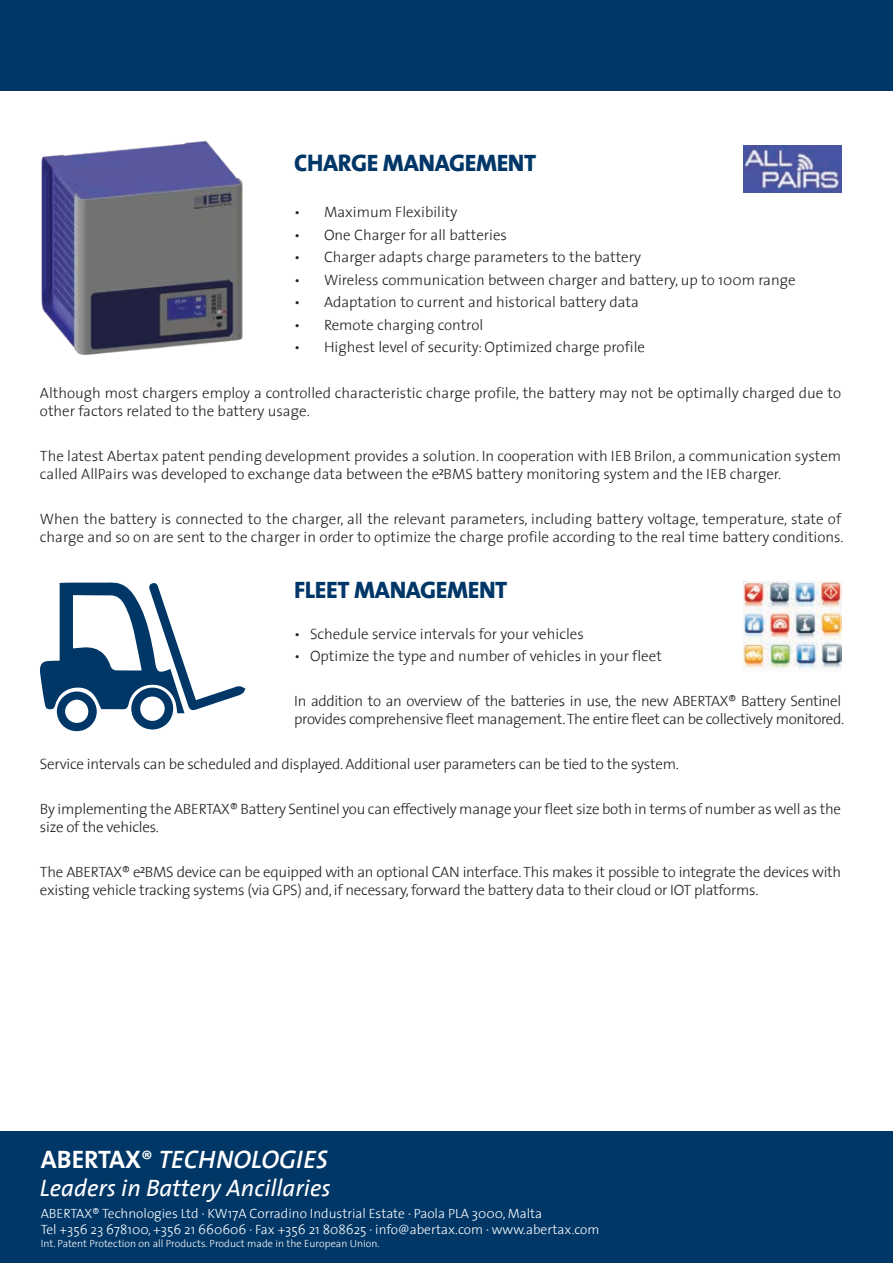
<style>
.page{position:relative;width:893px;height:1263px;background:#fff}
.page>*{position:absolute;margin:0;border:0;box-sizing:border-box;transform-origin:0 0}
.t1{font:italic 600 25.5px "The Sans";letter-spacing:.005em;color:#fff}
.t2{font:800 24px "The Sans";letter-spacing:-.015em;color:#003768}
.t3{font:italic 24px "The Sans";color:#fff}
.t4{font:300 15px/18px "The Sans";color:#231f20}
.t5{font:300 15px/18px "The Sans";letter-spacing:-.025em;color:#231f20}
.t6{font:300 13.5px/16.2px "The Sans";color:#fff}
.t7{font:300 10.5px "The Sans";color:#fff}
.s1{font-family:"Myriad Pro";font-weight:400}
.s2{font-family:"The Sans Bold Caps";font-weight:400;font-style:normal}
.s3{font-family:"Myriad Pro";font-weight:700;font-style:normal}
</style>
<div class="page">
<div style="left:0;top:1132px;width:893px;height:131px;background:#003767"></div>
<div style="left:0;top:0;width:893px;height:90px;background:#003768"></div>
<img style="left:41px;top:140px;width:202px;height:215px">
<img style="left:743px;top:146px;width:98px;height:46px">
<svg style="left:40px;top:582px;width:205px;height:149px"></svg>
<img style="left:744px;top:582px;width:98px;height:87px">
<h2 class="t2" style="left:294px;top:142px;width:243px">CHARGE MANAGEMENT</h2>
<p class="t4" style="left:294px;top:203px;width:165px">• Maximum Flexibility</p>
<p class="t4" style="left:294px;top:225px;width:214px">• One Charger for all batteries</p>
<p class="t4" style="left:294px;top:248px;width:348px">• Charger adapts charge parameters to the battery</p>
<p class="t4" style="left:294px;top:270px;width:503px">• Wireless communication between charger and battery, up to 100m range</p>
<p class="t4" style="left:294px;top:293px;width:346px">• Adaptation to current and historical battery data</p>
<p class="t4" style="left:294px;top:315px;width:191px">• Remote charging control</p>
<p class="t4" style="left:294px;top:338px;width:352px">• Highest level of security: Optimized charge profile</p>
<p class="t4" style="left:40px;top:384px;width:803px">Although most chargers employ a controlled characteristic charge profile, the battery may not be optimally charged due to other factors related to the battery usage.</p>
<p class="t4" style="left:40px;top:447px;width:803px">The latest Abertax patent pending development provides a solution. In cooperation with IEB Brilon, a communication system called AllPairs was developed to exchange data between the e<span class="s1">2</span>BMS battery monitoring system and the IEB charger.</p>
<p class="t4" style="left:40px;top:510px;width:805px">When the battery is connected to the charger, all the relevant parameters, including battery voltage, temperature, state of charge and so on are sent to the charger in order to optimize the charge profile according to the real time battery conditions.</p>
<h2 class="t2" style="left:294px;top:570px;width:215px">FLEET MANAGEMENT</h2>
<p class="t4" style="left:294px;top:624px;width:291px">• Schedule service intervals for your vehicles</p>
<p class="t4" style="left:294px;top:646px;width:369px">• Optimize the type and number of vehicles in your fleet</p>
<p class="t5" style="left:294px;top:691px;width:551px">In addition to an overview of the batteries in use, the new ABERTAX® Battery Sentinel provides comprehensive fleet management. The entire fleet can be collectively monitored.</p>
<p class="t4" style="left:40px;top:754px;width:640px">Service intervals can be scheduled and displayed. Additional user parameters can be tied to the system.</p>
<p class="t4" style="left:40px;top:799px;width:803px">By implementing the ABERTAX® Battery Sentinel you can effectively manage your fleet size both in terms of number as well as the size of the vehicles.</p>
<p class="t4" style="left:40px;top:862px;width:803px">The ABERTAX® e<span class="s1">2</span>BMS device can be equipped with an optional CAN interface. This makes it possible to integrate the devices with existing vehicle tracking systems (via GPS) and, if necessary, forward the battery data to their cloud or IOT platforms.</p>
<h1 class="t1" style="left:41px;top:1138px;width:288px"><span class="s2">ABERTAX</span><span class="s3">®</span> TECHNOLOGIES</h1>
<h2 class="t3" style="left:40px;top:1168px;width:292px">Leaders in Battery Ancillaries</h2>
<p class="t6" style="left:41px;top:1205px;width:560px">ABERTAX® Technologies Ltd · KW17A Corradino Industrial Estate · Paola PLA 3000, Malta<br>Tel +356 23 678100, +356 21 660606 · Fax +356 21 808625 · info@abertax.com · www.abertax.com</p>
<p class="t7" style="left:41px;top:1235px;width:341px">Int. Patent Protection on all Products. Product made in the European Union.</p>
</div>
